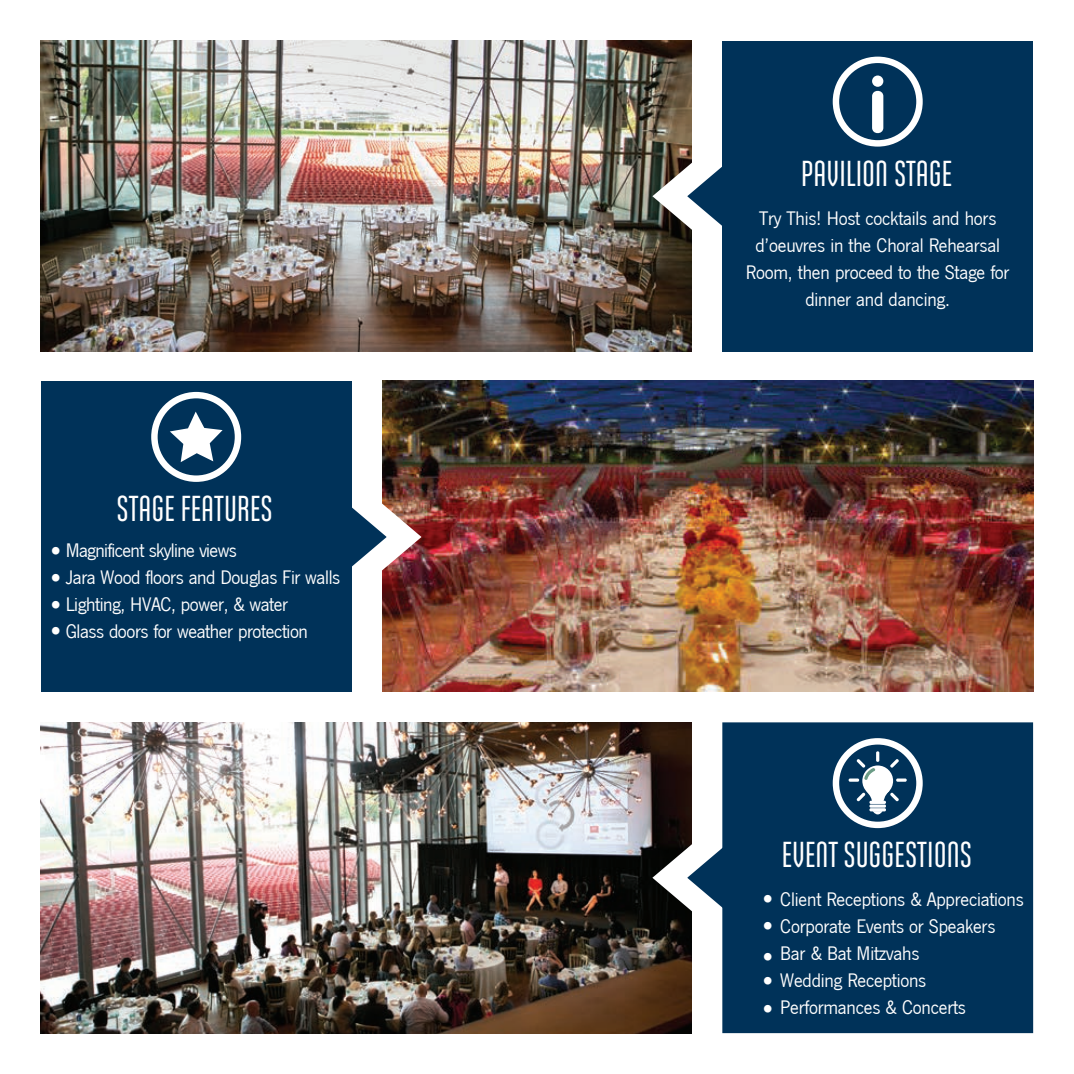
<style>
.page{position:relative;width:1074px;height:1074px;background:#fff}
.page>*{position:absolute;margin:0;border:0;box-sizing:border-box;transform-origin:0 0}
.t1{font:600 36px "Ando";color:#fff}
.t2{font:27px/26.6px "Algerian";color:#fff}
.t3{font:20.25px/27px "News Got T";letter-spacing:-.01em;color:#fff}
</style>
<div class="page">
<img style="left:41px;top:41px;width:650px;height:310px">
<img style="left:382px;top:381px;width:650px;height:310px">
<img style="left:41px;top:722px;width:650px;height:310px">
<svg style="left:638px;top:78px;width:84px;height:236px"></svg>
<div style="left:722px;top:41px;width:310px;height:310px;background:#003259"></div>
<div style="left:832px;top:57px;width:90px;height:90px;border:6px solid #fff;border-radius:50%"></div>
<svg style="left:872px;top:90px;width:11px;height:44px"></svg>
<svg style="left:871px;top:75px;width:12px;height:12px"></svg>
<img style="left:351px;top:419px;width:85px;height:235px">
<div style="left:41px;top:381px;width:310px;height:311px;background:#003259"></div>
<div style="left:151px;top:392px;width:90px;height:90px;border:6px solid #fff;border-radius:50%"></div>
<svg style="left:170px;top:411px;width:52px;height:51px"></svg>
<svg style="left:638px;top:759px;width:84px;height:236px"></svg>
<div style="left:722px;top:722px;width:310px;height:310px;background:#003259"></div>
<div style="left:832px;top:738px;width:90px;height:90px;border:6px solid #fff;border-radius:50%"></div>
<svg style="left:896px;top:778px;width:11px;height:3px"></svg>
<svg style="left:890px;top:759px;width:9px;height:9px"></svg>
<div style="left:862px;top:765px;width:30px;height:31px;background:#fff;border-radius:50%"></div>
<svg style="left:855px;top:790px;width:44px;height:28px"></svg>
<svg style="left:847px;top:750px;width:32px;height:31px"></svg>
<h1 class="t1" style="left:116px;top:489px;width:158px">STAGE FEATURES</h1>
<p class="t3" style="left:66px;top:537px;width:276px">Magnificent skyline views<br>Jara Wood floors and Douglas Fir walls<br>Lighting, HVAC, power, &amp; water<br>Glass doors for weather protection</p>
<h2 class="t2" style="left:47px;top:538px;width:20px;text-align:justify">• • • •</h2>
<h1 class="t1" style="left:801px;top:154px;width:153px">PAVILION STAGE</h1>
<p class="t3" style="left:745px;top:205px;width:265px;text-align:center">Try This! Host cocktails and hors d’oeuvres in the Choral Rehearsal<br>Room, then proceed to the Stage for dinner and dancing.</p>
<h2 class="t2" style="left:758px;top:886px;width:20px">• •</h2>
<h2 class="t2" style="left:758px;top:945px;width:20px;line-height:23.8px">• •</h2>
<h2 class="t2" style="left:758px;top:995px;width:20px">•</h2>
<h1 class="t1" style="left:781px;top:835px;width:192px">EVENT SUGGESTIONS</h1>
<p class="t3" style="left:780px;top:885px;width:245px">Client Receptions &amp; Appreciations<br>Corporate Events or Speakers<br>Bar &amp; Bat Mitzvahs<br>Wedding Receptions<br>Performances &amp; Concerts</p>
</div>
